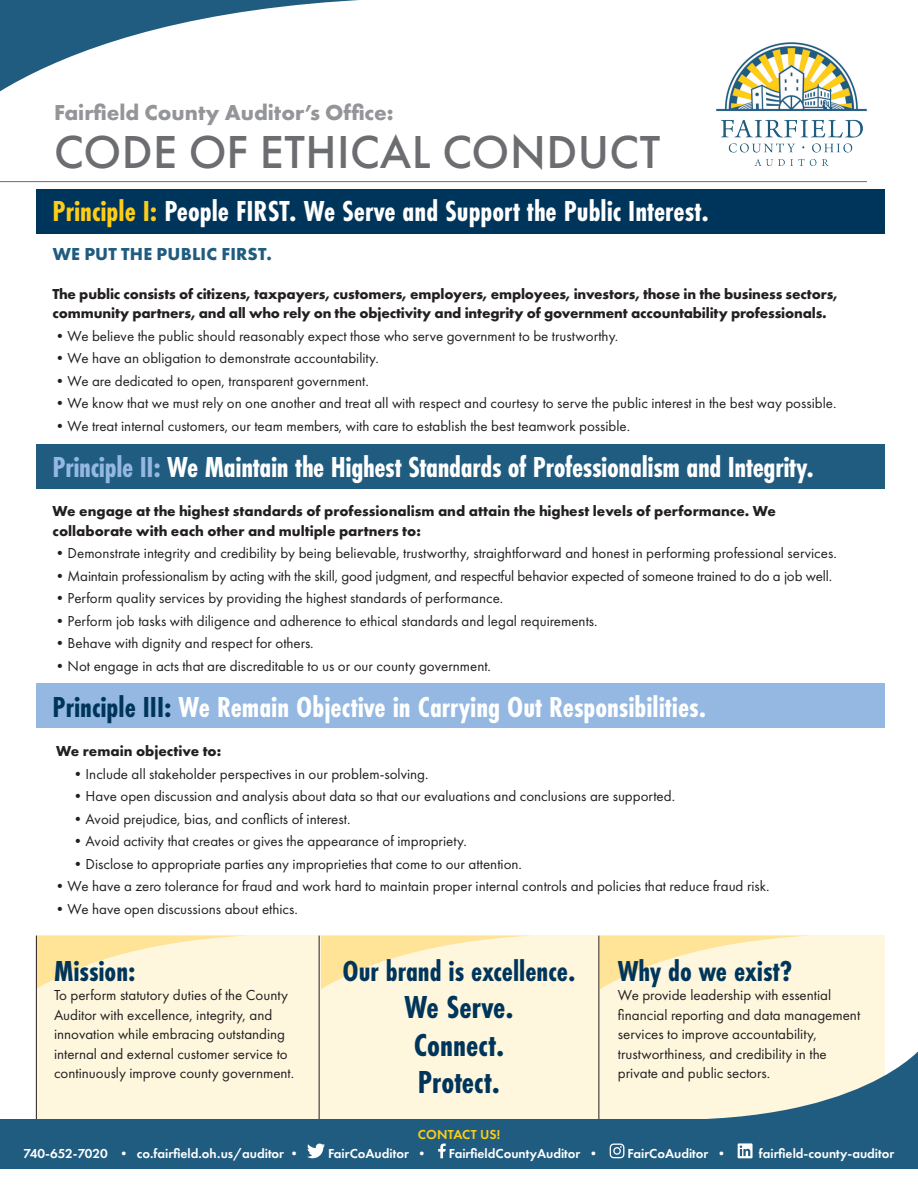
<style>
.page{position:relative;width:918px;height:1188px;background:#fff}
.page>*{position:absolute;margin:0;border:0;box-sizing:border-box;transform-origin:0 0}
.t1{font:500 48px "Futura PT";letter-spacing:.01em;color:#6c6d70}
.t2{font:700 33px "Futura PT Cond";color:#00355b}
.t3{font:700 30px "Futura PT Cond";color:#fff}
.t4{font:700 30px "Futura PT Cond";color:#00355b}
.t5{font:700 22.5px "Futura PT";color:#939598}
.t6{font:700 18px "Futura PT";letter-spacing:.01em;color:#205c80}
.Bullets{font:15px/19.5px "Futura PT";color:#231f20}
.t7{font:700 15px/19.5px "Futura PT";letter-spacing:-.01em;color:#231f20}
.t8{font:600 13.5px "Futura PT";color:#fff}
.t9{font:600 13.5px "Futura PT";letter-spacing:.01em;color:#fecd17}
.s1{color:#fecd17}
.s2{color:#94b8e1}
.s3{color:#00355b}
</style>
<div class="page">
<div style="left:36px;top:936px;width:848px;height:215px;background:#fef6dd"></div>
<svg style="left:37px;top:936px;width:201px;height:53px"></svg>
<svg style="left:321px;top:936px;width:202px;height:53px"></svg>
<svg style="left:600px;top:936px;width:202px;height:53px"></svg>
<hr style="left:36px;top:936px;width:1px;height:199px;background:#231f20">
<hr style="left:319px;top:936px;width:1px;height:199px;background:#231f20">
<hr style="left:598px;top:936px;width:1px;height:199px;background:#231f20">
<div style="left:36px;top:684px;width:848px;height:44px;background:#94b8e1"></div>
<div style="left:36px;top:444px;width:848px;height:45px;background:#205c80"></div>
<div style="left:36px;top:189px;width:848px;height:44px;background:#00355b"></div>
<img style="left:716px;top:42px;width:151px;height:123px">
<div style="left:0;top:1119px;width:918px;height:49px;background:#205c80"></div>
<svg style="left:0;top:0;width:359px;height:92px"></svg>
<hr style="left:0;top:181px;width:867px;height:1px;background:#6c6d70">
<svg style="left:307px;top:1143px;width:18px;height:16px"></svg>
<svg style="left:438px;top:1143px;width:8px;height:15px"></svg>
<svg style="left:610px;top:1144px;width:14px;height:14px"></svg>
<svg style="left:706px;top:1045px;width:212px;height:114px"></svg>
<p class="t5" style="left:54px;top:98px;width:341px">Fairfield County Auditor’s Office:</p>
<p class="t1" style="left:54px;top:123px;width:608px">CODE OF ETHICAL CONDUCT</p>
<p class="t3" style="left:53px;top:193px;width:658px"><span class="s1">Principle I:</span> People FIRST. We Serve and Support the Public Interest.</p>
<p class="t6" style="left:53px;top:242px;width:221px">WE PUT THE PUBLIC FIRST.</p>
<p class="t7" style="left:53px;top:283px;width:787px">The public consists of citizens, taxpayers, customers, employers, employees, investors, those in the business sectors, community partners, and all who rely on the objectivity and integrity of government accountability professionals.</p>
<p class="Bullets" style="left:53px;top:326px;width:567px">•We believe the public should reasonably expect those who serve government to be trustworthy.</p>
<p class="Bullets" style="left:53px;top:348px;width:328px">•We have an obligation to demonstrate accountability.</p>
<p class="Bullets" style="left:53px;top:371px;width:318px">•We are dedicated to open, transparent government.</p>
<p class="Bullets" style="left:53px;top:393px;width:785px">•We know that we must rely on one another and treat all with respect and courtesy to serve the public interest in the best way possible.</p>
<p class="Bullets" style="left:53px;top:416px;width:579px">•We treat internal customers, our team members, with care to establish the best teamwork possible.</p>
<p class="t3" style="left:53px;top:450px;width:763px"><span class="s2">Principle II:</span> We Maintain the Highest Standards of Professionalism and Integrity.</p>
<p class="t7" style="left:53px;top:501px;width:725px">We engage at the highest standards of professionalism and attain the highest levels of performance. We collaborate with each other and multiple partners to:</p>
<p class="Bullets" style="left:53px;top:543px;width:786px">•Demonstrate integrity and credibility by being believable, trustworthy, straightforward and honest in performing professional services.</p>
<p class="Bullets" style="left:53px;top:566px;width:781px">•Maintain professionalism by acting with the skill, good judgment, and respectful behavior expected of someone trained to do a job well.</p>
<p class="Bullets" style="left:53px;top:588px;width:452px">•Perform quality services by providing the highest standards of performance.</p>
<p class="Bullets" style="left:53px;top:611px;width:546px">•Perform job tasks with diligence and adherence to ethical standards and legal requirements.</p>
<p class="Bullets" style="left:53px;top:633px;width:263px">•Behave with dignity and respect for others.</p>
<p class="Bullets" style="left:53px;top:656px;width:440px">•Not engage in acts that are discreditable to us or our county government.</p>
<p class="t3" style="left:53px;top:690px;width:655px"><span class="s3">Principle III:</span> We Remain Objective in Carrying Out Responsibilities.</p>
<p class="t7" style="left:56px;top:741px;width:167px">We remain objective to:</p>
<p class="Bullets" style="left:71px;top:764px;width:359px">•Include all stakeholder perspectives in our problem-solving.</p>
<p class="Bullets" style="left:71px;top:786px;width:606px">•Have open discussion and analysis about data so that our evaluations and conclusions are supported.</p>
<p class="Bullets" style="left:71px;top:809px;width:281px">•Avoid prejudice, bias, and conflicts of interest.</p>
<p class="Bullets" style="left:71px;top:831px;width:398px">•Avoid activity that creates or gives the appearance of impropriety.</p>
<p class="Bullets" style="left:71px;top:854px;width:453px">•Disclose to appropriate parties any improprieties that come to our attention.</p>
<p class="Bullets" style="left:53px;top:876px;width:718px">•We have a zero tolerance for fraud and work hard to maintain proper internal controls and policies that reduce fraud risk.</p>
<p class="Bullets" style="left:53px;top:899px;width:247px">•We have open discussions about ethics.</p>
<p class="t4" style="left:54px;top:953px;width:83px">Mission:</p>
<p class="Bullets" style="left:54px;top:985px;width:242px">To perform statutory duties of the County Auditor with excellence, integrity, and innovation while embracing outstanding internal and external customer service to continuously improve county government.</p>
<p class="t4" style="left:342px;top:953px;width:235px">Our brand is excellence.</p>
<p class="t2" style="left:404px;top:988px;width:111px">We Serve.</p>
<p class="t2" style="left:414px;top:1026px;width:92px">Connect.</p>
<p class="t2" style="left:418px;top:1063px;width:84px">Protect.</p>
<p class="t9" style="left:418px;top:1126px;width:84px">CONTACT US!</p>
<p class="t4" style="left:618px;top:953px;width:176px">Why do we exist?</p>
<p class="Bullets" style="left:618px;top:985px;width:244px">We provide leadership with essential financial reporting and data management services to improve accountability, trustworthiness, and credibility in the private and public sectors.</p>
<p class="t8" style="left:24px;top:1145px;width:279px">740-652-7020 • co.fairfield.oh.us/auditor •</p>
<p class="t8" style="left:328px;top:1145px;width:102px">FairCoAuditor •</p>
<p class="t8" style="left:449px;top:1145px;width:153px">FairfieldCountyAuditor •</p>
<p class="t8" style="left:628px;top:1145px;width:102px">FairCoAuditor •</p>
<p class="t8" style="left:759px;top:1145px;width:137px">fairfield-county-auditor</p>
</div>
